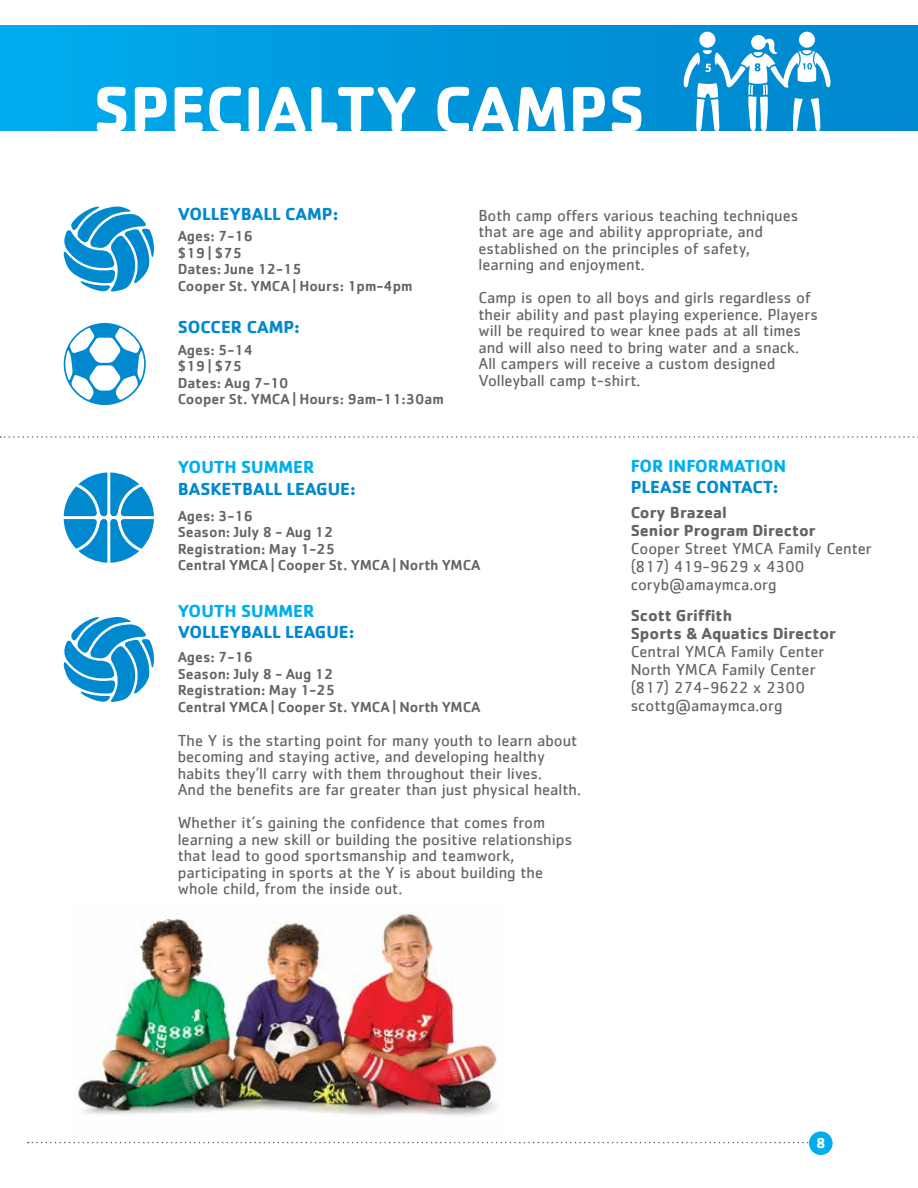
<style>
.page{position:relative;width:918px;height:1188px;background:#fff}
.page>*{position:absolute;margin:0;border:0;box-sizing:border-box;transform-origin:0 0}
.t1{font:700 66px "Cachet";color:#fff}
.t2{font:700 18px "Cachet";color:#0089cf}
.t3{font:700 18px "Cachet";color:#00aeef}
.t4{font:16.5px/16.5px "Cachet";color:#636466}
.t5{font:700 16.5px/18px "Cachet";color:#636466}
.t6{font:500 15px/16.5px "Cachet";color:#636466}
.t7{font:700 15px "Cachet";color:#fff}
</style>
<div class="page">
<svg style="left:28px;top:1142px;width:781px;height:1px"></svg>
<div style="left:809px;top:1131px;width:24px;height:24px;background:#00aeef;border-radius:50%"></div>
<img style="left:74px;top:912px;width:431px;height:205px">
<div style="left:0;top:26px;width:918px;height:104px;background:linear-gradient(to right,#00aaec,#0184cb)"></div>
<svg style="left:63px;top:206px;width:91px;height:86px"></svg>
<svg style="left:63px;top:617px;width:91px;height:85px"></svg>
<svg style="left:64px;top:323px;width:82px;height:82px"></svg>
<div style="left:699px;top:32px;width:16px;height:16px;background:#fff;border-radius:50%"></div>
<svg style="left:799px;top:32px;width:16px;height:16px"></svg>
<svg style="left:683px;top:34px;width:149px;height:97px"></svg>
<svg style="left:64px;top:472px;width:90px;height:91px"></svg>
<svg style="left:0;top:436px;width:918px;height:2px"></svg>
<h1 class="t1" style="left:93px;top:66px;width:553px">SPECIALTY CAMPS</h1>
<p class="t2" style="left:178px;top:202px;width:162px">VOLLEYBALL CAMP:</p>
<p class="t6" style="left:178px;top:228px;width:236px">Ages: 7-16<br>$19 | $75<br>Dates: June 12-15<br>Cooper St. YMCA | Hours: 1pm-4pm</p>
<p class="t2" style="left:178px;top:315px;width:124px">SOCCER CAMP:</p>
<p class="t6" style="left:178px;top:341px;width:268px">Ages: 5-14<br>$19 | $75<br>Dates: Aug 7-10<br>Cooper St. YMCA | Hours: 9am-11:30am</p>
<p class="t3" style="left:178px;top:455px;width:138px">YOUTH SUMMER</p>
<p class="t2" style="left:178px;top:477px;width:180px">BASKETBALL LEAGUE:</p>
<p class="t4" style="left:478px;top:207px;width:321px">Both camp offers various teaching techniques that are age and ability appropriate, and established on the principles of safety, learning and enjoyment.</p>
<p class="t4" style="left:478px;top:289px;width:341px">Camp is open to all boys and girls regardless of their ability and past playing experience. Players will be required to wear knee pads at all times and will also need to bring water and a snack.<br>All campers will receive a custom designed Volleyball camp t-shirt.</p>
<p class="t3" style="left:631px;top:454px;width:157px">FOR INFORMATION</p>
<p class="t2" style="left:631px;top:475px;width:149px">PLEASE CONTACT:</p>
<p class="t6" style="left:178px;top:507px;width:304px">Ages: 3-16<br>Season: July 8 - Aug 12<br>Registration: May 1-25<br>Central YMCA | Cooper St. YMCA | North YMCA</p>
<p class="t3" style="left:178px;top:599px;width:138px">YOUTH SUMMER</p>
<p class="t2" style="left:178px;top:621px;width:178px">VOLLEYBALL LEAGUE:</p>
<p class="t6" style="left:178px;top:649px;width:304px">Ages: 7-16<br>Season: July 8 - Aug 12<br>Registration: May 1-25<br>Central YMCA | Cooper St. YMCA | North YMCA</p>
<p class="t4" style="left:178px;top:731px;width:405px">The Y is the starting point for many youth to learn about becoming and staying active, and developing healthy habits they’ll carry with them throughout their lives.<br>And the benefits are far greater than just physical health.</p>
<p class="t4" style="left:178px;top:814px;width:396px">Whether it’s gaining the confidence that comes from learning a new skill or building the positive relationships that lead to good sportsmanship and teamwork, participating in sports at the Y is about building the whole child, from the inside out.</p>
<p class="t5" style="left:631px;top:503px;width:187px">Cory Brazeal<br>Senior Program Director</p>
<p class="t4" style="left:631px;top:539px;width:243px;line-height:18px">Cooper Street YMCA Family Center (817) 419-9629 x 4300 coryb@amaymca.org</p>
<p class="t5" style="left:631px;top:606px;width:207px">Scott Griffith<br>Sports &amp; Aquatics Director</p>
<p class="t4" style="left:631px;top:642px;width:195px;line-height:18px">Central YMCA Family Center<br>North YMCA Family Center (817) 274-9622 x 2300 scottg@amaymca.org</p>
<p class="t7" style="left:816px;top:1134px;width:11px">8</p>
</div>
